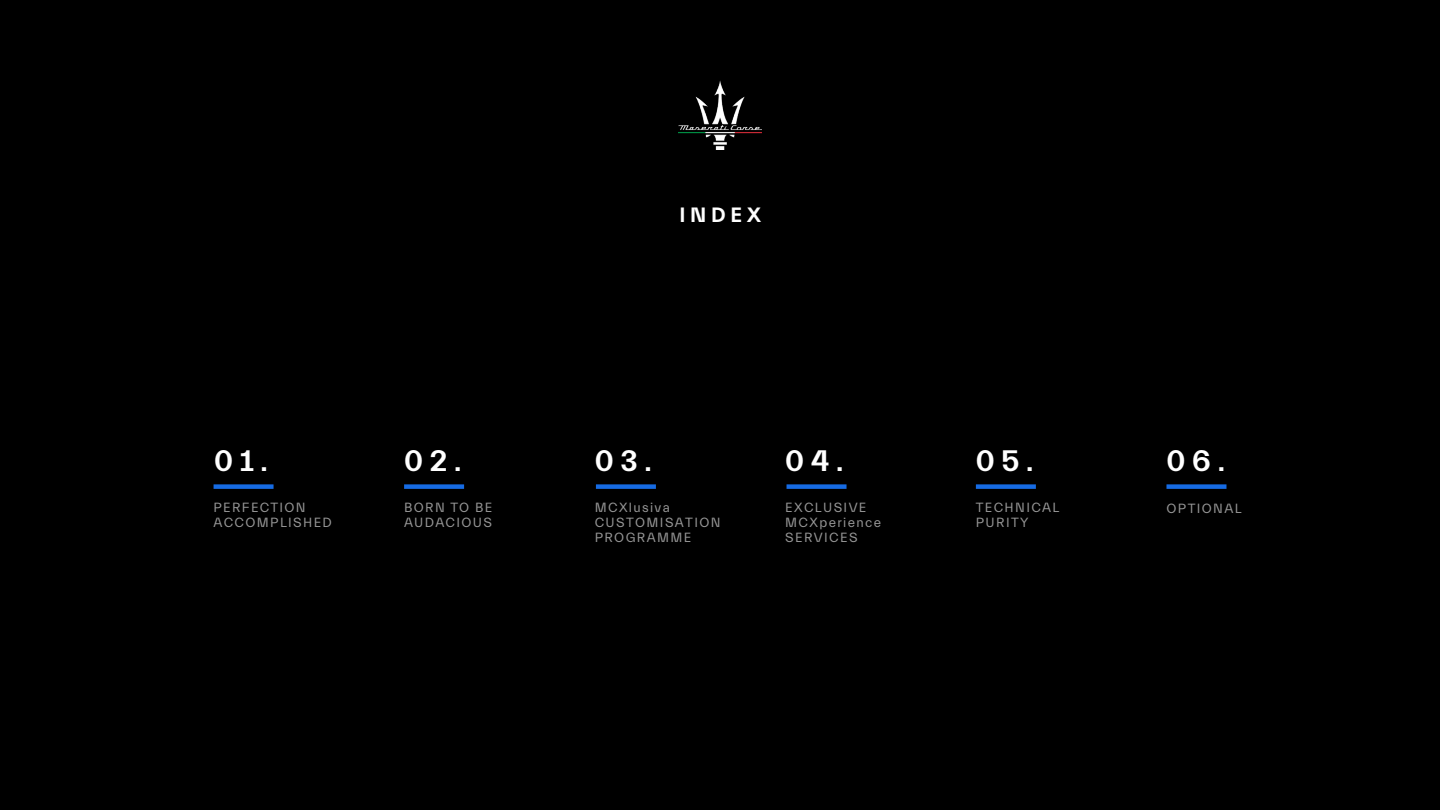
<style>
.page{position:relative;width:1440px;height:810px;background:#000}
.page>*{position:absolute;margin:0;border:0;box-sizing:border-box;transform-origin:0 0}
.t1{font:700 30px "Everett";letter-spacing:.225em;color:#fff}
.t2{font:700 21px "Everett";letter-spacing:.225em;color:#fff}
.t3{font:13.5px/15px "Everett";letter-spacing:.1em;color:#969696}
</style>
<div class="page">
<img style="left:679px;top:81px;width:82px;height:69px">
<div style="left:214px;top:484px;width:60px;height:5px;background:#166be3"></div>
<div style="left:596px;top:484px;width:60px;height:5px;background:#166be3"></div>
<div style="left:787px;top:484px;width:60px;height:5px;background:#166be3"></div>
<div style="left:976px;top:484px;width:60px;height:5px;background:#166be3"></div>
<div style="left:1166px;top:484px;width:60px;height:5px;background:#166be3"></div>
<div style="left:404px;top:484px;width:60px;height:5px;background:#166be3"></div>
<h1 class="t1" style="left:214px;top:445px;width:55px">01.</h1>
<p class="t3" style="left:214px;top:500px;width:120px">PERFECTION<br>ACCOMPLISHED</p>
<h1 class="t1" style="left:404px;top:445px;width:59px">02.</h1>
<p class="t3" style="left:404px;top:500px;width:90px">BORN TO BE<br>AUDACIOUS</p>
<h2 class="t2" style="left:680px;top:204px;width:83px">INDEX</h2>
<h1 class="t1" style="left:595px;top:445px;width:59px">03.</h1>
<p class="t3" style="left:595px;top:500px;width:127px">MCXlusiva<br>CUSTOMISATION<br>PROGRAMME</p>
<h1 class="t1" style="left:785px;top:445px;width:60px">04.</h1>
<p class="t3" style="left:785px;top:500px;width:97px">EXCLUSIVE<br>MCXperience<br>SERVICES</p>
<h1 class="t1" style="left:976px;top:445px;width:59px">05.</h1>
<p class="t3" style="left:976px;top:501px;width:85px">TECHNICAL<br>PURITY</p>
<h1 class="t1" style="left:1166px;top:445px;width:60px">06.</h1>
<p class="t3" style="left:1167px;top:501px;width:76px">OPTIONAL</p>
</div>
